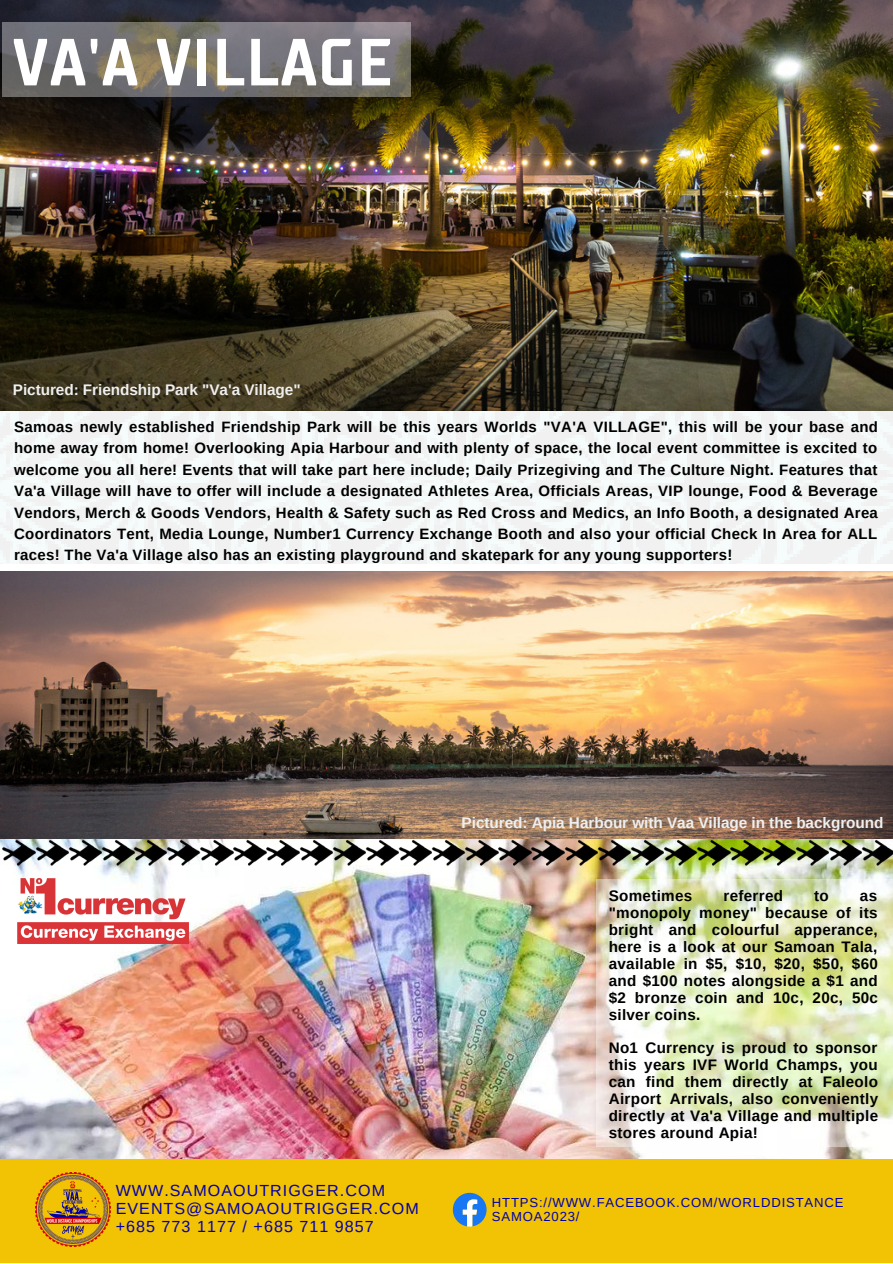
<style>
.page{position:relative;width:893px;height:1264px;background:#fff}
.page>*{position:absolute;margin:0;border:0;box-sizing:border-box;transform-origin:0 0}
.t1{font:700 66.45px "TT Supermolot Condensed";letter-spacing:.025em;color:#fff}
.t2{font:16.05px "Arimo";letter-spacing:.065em;color:#0100a9}
.t3{font:700 15.3px "Arimo";letter-spacing:-.005em;color:#efefef}
.t4{font:700 15.15px/16.8px "Arimo";letter-spacing:.02em;color:#000;text-align:justify}
.t5{font:700 15px/21.3px "Arimo";letter-spacing:.02em;color:#000;text-align:justify}
.t6{font:13.05px/14.2px "Arimo";letter-spacing:.065em;color:#0100a9}
</style>
<div class="page">
<div style="left:0;top:1157px;width:892px;height:105px;background:#f2c205"></div>
<img style="left:36px;top:1172px;width:74px;height:74px">
<svg style="left:453px;top:1192px;width:33px;height:34px"></svg>
<img style="left:0;top:410px;width:892px;height:153px">
<img style="left:0;top:0;width:892px;height:410px">
<img style="left:0;top:572px;width:892px;height:267px">
<img style="left:0;top:839px;width:892px;height:319px">
<img style="left:2px;top:839px;width:890px;height:26px">
<img style="left:17px;top:878px;width:171px;height:65px">
<svg style="left:596px;top:878px;width:296px;height:268px"></svg>
<svg style="left:2px;top:23px;width:408px;height:74px;background:#767271"></svg>
<p class="t1" style="left:13px;top:19px;width:380px">VA'A VILLAGE</p>
<p class="t3" style="left:13px;top:381px;width:289px">Pictured: Friendship Park "Va'a Village"</p>
<p class="t5" style="left:14px;top:416px;width:865px">Samoas newly established Friendship Park will be this years Worlds "VA'A VILLAGE", this will be your base and home away from home! Overlooking Apia Harbour and with plenty of space, the local event committee is excited to welcome you all here! Events that will take part here include; Daily Prizegiving and The Culture Night. Features that Va'a Village will have to offer will include a designated Athletes Area, Officials Areas, VIP lounge, Food &amp; Beverage Vendors, Merch &amp; Goods Vendors, Health &amp; Safety such as Red Cross and Medics, an Info Booth, a designated Area Coordinators Tent, Media Lounge, Number1 Currency Exchange Booth and also your official Check In Area for ALL races! The Va'a Village also has an existing playground and skatepark for any young supporters!</p>
<p class="t3" style="left:461px;top:814px;width:423px">Pictured: Apia Harbour with Vaa Village in the background</p>
<p class="t2" style="left:116px;top:1181px;width:271px">WWW.SAMOAOUTRIGGER.COM</p>
<p class="t2" style="left:116px;top:1199px;width:305px">EVENTS@SAMOAOUTRIGGER.COM</p>
<p class="t2" style="left:116px;top:1217px;width:260px">+685 773 1177 / +685 711 9857</p>
<p class="t4" style="left:608px;top:887px;width:85px">Sometimes</p>
<p class="t4" style="left:723px;top:887px;width:61px">referred</p>
<p class="t4" style="left:814px;top:887px;width:16px">to</p>
<p class="t4" style="left:608px;top:887px;width:271px;text-indent:251px">as "monopoly money" because of its bright and colourful apperance, here is a look at our Samoan Tala, available in $5, $10, $20, $50, $60 and $100 notes alongside a $1 and $2 bronze coin and 10c, 20c, 50c silver coins.</p>
<p class="t4" style="left:608px;top:1039px;width:271px">No1 Currency is proud to sponsor this years IVF World Champs, you can find them directly at Faleolo Airport Arrivals, also conveniently directly at Va'a Village and multiple stores around Apia!</p>
<p class="t6" style="left:492px;top:1195px;width:353px">HTTPS://WWW.FACEBOOK.COM/WORLDDISTANCE<br>SAMOA2023/</p>
</div>
